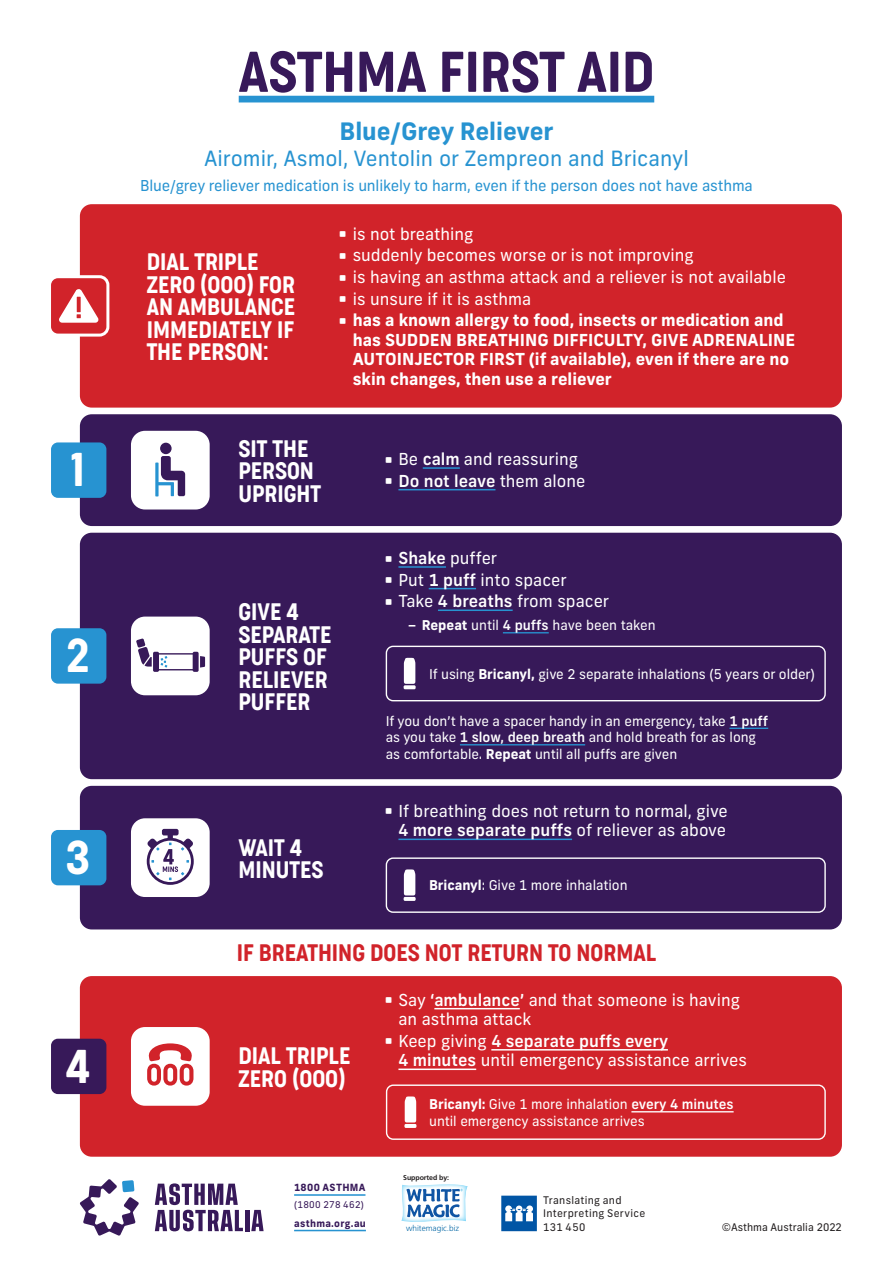
<style>
.page{position:relative;width:893px;height:1263px;background:#fff}
.page>*{position:absolute;margin:0;border:0;box-sizing:border-box;transform-origin:0 0}
.t1{font:300 54px "Cocogoose Condensed";color:#371959}
.t2{font:300 44.7px "Cocogoose Condensed";color:#fff}
.t3{font:700 24px "Frank New";color:#2793d1}
.t4{font:300 22.5px/22.5px "Cocogoose Condensed";color:#fff}
.t5{font:300 22.5px "Cocogoose Condensed";color:#d1232a}
.t6{font:21px "Frank New";color:#2793d1}
.t7{font:16.5px/21.6px "Frank New";color:#fff}
.t8{font:700 16.5px/19.5px "Frank New";color:#fff}
.t9{font:15px "Frank New";letter-spacing:-.01em;color:#2793d1}
.t10{font:13.5px/16.5px "Frank New";letter-spacing:-.005em;color:#fff}
.t11{font:10.5px/13.5px "Frank New";letter-spacing:.025em;color:#231f20}
.t12{font:10.5px "Frank New";color:#231f20}
.t13{font:700 9.9px "Frank New";letter-spacing:.035em;color:#371959}
.t14{font:9.3px "Frank New";letter-spacing:.035em;color:#371959}
.t15{font:300 8.25px "Frutiger LT Std";color:#0065a4}
.t16{font:700 7.05px "Frutiger LT Std";letter-spacing:-.01em;color:#231f20}
.s1{font-weight:700}
.s2{font-weight:500}
</style>
<div class="page">
<hr style="left:294px;top:1194px;width:71px;height:2px;background:#2793d1">
<hr style="left:294px;top:1230px;width:72px;height:1px;background:#2793d1">
<svg style="left:401px;top:1184px;width:67px;height:38px"></svg>
<svg style="left:501px;top:1195px;width:36px;height:36px"></svg>
<svg style="left:155px;top:1183px;width:88px;height:48px"></svg>
<hr style="left:245px;top:1210px;width:4px;height:21px;background:#371959">
<svg style="left:251px;top:1210px;width:13px;height:21px"></svg>
<svg style="left:80px;top:1179px;width:59px;height:57px"></svg>
<div style="left:80px;top:204px;width:762px;height:204px;background:#d1232a;border-radius:12px"></div>
<div style="left:50px;top:277px;width:58px;height:58px;background:#d1232a;border-radius:8px"></div>
<div style="left:48px;top:275px;width:61px;height:62px;border:3px solid #fff;border-radius:8px"></div>
<svg style="left:59px;top:289px;width:40px;height:34px"></svg>
<svg style="left:77px;top:297px;width:4px;height:15px"></svg>
<div style="left:239px;top:96px;width:415px;height:6px;background:#2793d1"></div>
<div style="left:80px;top:786px;width:762px;height:143px;background:#371959;border-radius:12px"></div>
<div style="left:131px;top:818px;width:79px;height:79px;background:#fff;border-radius:14px"></div>
<svg style="left:147px;top:829px;width:47px;height:56px"></svg>
<div style="left:51px;top:830px;width:55px;height:55px;background:#2793d1;border-radius:7px"></div>
<hr style="left:398px;top:838px;width:174px;height:2px;background:#2793d1">
<div style="left:386px;top:857px;width:440px;height:56px;border:1px solid #fff;border-radius:7px"></div>
<svg style="left:404px;top:869px;width:11px;height:26px"></svg>
<svg style="left:404px;top:897px;width:12px;height:4px"></svg>
<div style="left:80px;top:976px;width:762px;height:181px;background:#d1232a;border-radius:12px"></div>
<div style="left:131px;top:1027px;width:79px;height:79px;background:#fff;border-radius:14px"></div>
<svg style="left:147px;top:1043px;width:46px;height:42px"></svg>
<div style="left:51px;top:1039px;width:55px;height:55px;background:#371959;border-radius:7px"></div>
<hr style="left:434px;top:1008px;width:86px;height:1px;background:#fff">
<hr style="left:491px;top:1049px;width:177px;height:1px;background:#fff">
<hr style="left:398px;top:1068px;width:78px;height:2px;background:#fff">
<hr style="left:631px;top:1111px;width:103px;height:1px;background:#fff">
<div style="left:386px;top:1084px;width:440px;height:56px;border:1px solid #fff;border-radius:7px"></div>
<svg style="left:405px;top:1096px;width:11px;height:26px"></svg>
<svg style="left:404px;top:1124px;width:12px;height:4px"></svg>
<div style="left:80px;top:533px;width:762px;height:246px;background:#371959;border-radius:12px"></div>
<div style="left:51px;top:628px;width:55px;height:56px;background:#2793d1;border-radius:7px"></div>
<div style="left:131px;top:617px;width:79px;height:78px;background:#fff;border-radius:14px"></div>
<div style="left:153px;top:652px;width:6px;height:20px;background:#371959;border-radius:2px"></div>
<div style="left:193px;top:652px;width:6px;height:20px;background:#371959;border-radius:2px"></div>
<svg style="left:136px;top:638px;width:69px;height:32px"></svg>
<div style="left:80px;top:414px;width:762px;height:112px;background:#371959;border-radius:12px"></div>
<hr style="left:423px;top:467px;width:37px;height:2px;background:#2793d1">
<hr style="left:398px;top:489px;width:97px;height:1px;background:#2793d1">
<div style="left:51px;top:442px;width:55px;height:56px;background:#2793d1;border-radius:7px"></div>
<div style="left:131px;top:431px;width:79px;height:78px;background:#fff;border-radius:14px"></div>
<div style="left:160px;top:443px;width:12px;height:11px;background:#371959;border-radius:50%"></div>
<svg style="left:155px;top:456px;width:30px;height:40px"></svg>
<hr style="left:398px;top:566px;width:48px;height:2px;background:#2793d1">
<hr style="left:429px;top:588px;width:47px;height:1px;background:#2793d1">
<hr style="left:438px;top:609px;width:75px;height:2px;background:#2793d1">
<hr style="left:503px;top:632px;width:46px;height:1px;background:#2793d1">
<div style="left:386px;top:646px;width:440px;height:55px;border:1px solid #fff;border-radius:7px"></div>
<svg style="left:404px;top:658px;width:11px;height:26px"></svg>
<svg style="left:404px;top:685px;width:12px;height:4px"></svg>
<hr style="left:729px;top:728px;width:39px;height:1px;background:#2793d1">
<hr style="left:460px;top:744px;width:125px;height:1px;background:#2793d1">
<p class="t1" style="left:239px;top:35px;width:417px">ASTHMA FIRST AID</p>
<p class="t3" style="left:339px;top:116px;width:216px">Blue/Grey Reliever</p>
<p class="t6" style="left:204px;top:145px;width:486px">Airomir, Asmol, Ventolin or Zempreon and Bricanyl</p>
<p class="t9" style="left:140px;top:176px;width:614px">Blue/grey reliever medication is unlikely to harm, even if the person does not have asthma</p>
<p class="t4" style="left:147px;top:250px;width:150px">DIAL TRIPLE<br>ZERO (000) FOR<br>AN AMBULANCE<br>IMMEDIATELY IF<br>THE PERSON:</p>
<p class="t7" style="left:353px;top:223px;width:435px">is not breathing<br>suddenly becomes worse or is not improving<br>is having an asthma attack and a reliever is not available is unsure if it is asthma<br><span class="s1">has a known allergy to food, insects or medication and</span></p>
<p class="t8" style="left:353px;top:330px;width:444px">has SUDDEN BREATHING DIFFICULTY, GIVE ADRENALINE<br>AUTOINJECTOR FIRST (if available), even if there are no skin changes, then use a reliever</p>
<p class="t2" style="left:71px;top:439px;width:15px">1</p>
<p class="t4" style="left:238px;top:437px;width:84px">SIT THE<br>PERSON<br>UPRIGHT</p>
<p class="t7" style="left:398px;top:448px;width:188px">Be <span class="s2">calm</span> and reassuring<br><span class="s2">Do not leave</span> them alone</p>
<p class="t2" style="left:66px;top:625px;width:26px">2</p>
<p class="t4" style="left:238px;top:600px;width:95px">GIVE 4<br>SEPARATE<br>PUFFS OF<br>RELIEVER<br>PUFFER</p>
<p class="t7" style="left:398px;top:547px;width:212px"><span class="s2">Shake</span> puffer<br>Put <span class="s2">1 puff</span> into spacer<br>Take <span class="s2">4 breaths</span> from spacer</p>
<p class="t10" style="left:408px;top:617px;width:249px"><span class="s2">–</span> <span class="s1">Repeat</span> until <span class="s2">4 puffs</span> have been taken</p>
<p class="t10" style="left:429px;top:665px;width:387px">If using <span class="s1">Bricanyl,</span> give 2 separate inhalations (5 years or older)</p>
<p class="t10" style="left:386px;top:712px;width:384px">If you don’t have a spacer handy in an emergency, take <span class="s2">1 puff </span>as you take <span class="s2">1 slow, deep breath</span> and hold breath for as long as comfortable. <span class="s1">Repeat</span> until all puffs are given</p>
<p class="t2" style="left:66px;top:827px;width:25px">3</p>
<p class="t4" style="left:238px;top:836px;width:65px">WAIT 4</p>
<p class="t4" style="left:238px;top:858px;width:86px">MINUTES</p>
<p class="t7" style="left:398px;top:801px;width:331px;line-height:19.5px">If breathing does not return to normal, give<br><span class="s2">4 more separate puffs</span> of reliever as above</p>
<p class="t10" style="left:429px;top:877px;width:200px"><span class="s1">Bricanyl</span>: Give 1 more inhalation</p>
<p class="t5" style="left:237px;top:938px;width:421px">IF BREATHING DOES NOT RETURN TO NORMAL</p>
<p class="t2" style="left:66px;top:1036px;width:26px">4</p>
<p class="t4" style="left:238px;top:1045px;width:113px">DIAL TRIPLE</p>
<p class="t4" style="left:238px;top:1067px;width:109px">ZERO (000)</p>
<p class="t7" style="left:398px;top:990px;width:343px;line-height:19.5px">Say <span class="s2">‘ambulance’</span> and that someone is having an asthma attack</p>
<p class="t7" style="left:398px;top:1031px;width:350px;line-height:19.5px">Keep giving <span class="s2">4 separate puffs every<br>4 minutes</span> until emergency assistance arrives</p>
<p class="t10" style="left:429px;top:1096px;width:306px"><span class="s1">Bricanyl:</span> Give 1 more inhalation <span class="s2">every 4 minutes </span>until emergency assistance arrives</p>
<p class="t16" style="left:403px;top:1174px;width:48px">Supported by:</p>
<p class="t13" style="left:294px;top:1181px;width:73px">1800 ASTHMA</p>
<p class="t14" style="left:294px;top:1198px;width:71px">(1800 278 462)</p>
<p class="t13" style="left:294px;top:1217px;width:73px">asthma.org.au</p>
<p class="t15" style="left:406px;top:1223px;width:55px">whitemagic.biz</p>
<p class="t11" style="left:543px;top:1193px;width:104px">Translating and<br>Interpreting Service<br>131 450</p>
<p class="t12" style="left:722px;top:1221px;width:122px">©Asthma Australia 2022</p>
</div>
